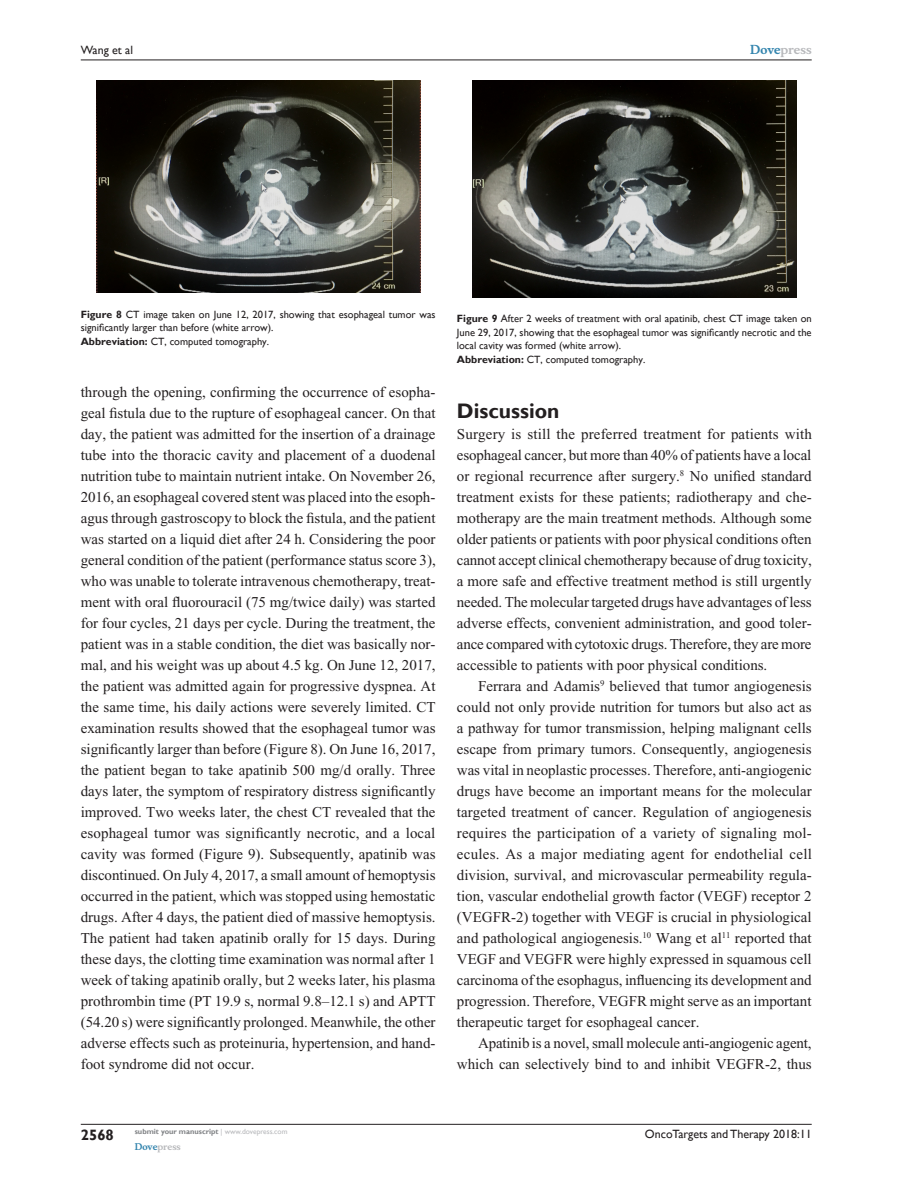
<style>
.page{position:relative;width:918px;height:1188px;background:#fff}
.page>*{position:absolute;margin:0;border:0;box-sizing:border-box;transform-origin:0 0}
.t1{font:700 21px "Gill Sans";color:#231f20}
.TxF{font:15px/21px "Times New Roman";color:#231f20;text-align:justify}
.Tx{font:15px/21px "Times New Roman";color:#231f20;text-align:justify}
.t2{font:700 15px "Gill Sans";color:#231f20}
.t3{font:12px "Gill Sans";color:#231f20}
.t4{font:700 12px "Musee";color:#b8b9bc}
.FigC{font:10.5px/13.5px "Gill Sans";color:#231f20}
.FigSNRI{font:10.5px "Gill Sans";color:#231f20}
.t5{font:700 9px "Musee";color:#b8b9bc}
.t6{font:700 7.5px "Gill Sans";color:#808285}
.s1{color:#3485ae}
.s2{font-weight:700}
.s3{font-weight:400;color:#b8b9bc}
</style>
<div class="page">
<hr style="left:81px;top:1124px;width:731px;height:1px;background:#231f20">
<hr style="left:81px;top:60px;width:731px;height:1px;background:#231f20">
<img style="left:96px;top:81px;width:324px;height:211px">
<img style="left:472px;top:81px;width:324px;height:216px">
<p class="t3" style="left:81px;top:43px;width:54px">Wang et al</p>
<p class="t4" style="left:750px;top:43px;width:63px"><span class="s1">Dove</span>press</p>
<p class="FigC" style="left:81px;top:307px;width:356px"><span class="s2">Figure 8</span> CT image taken on June 12, 2017, showing that esophageal tumor was significantly larger than before (white arrow).</p>
<p class="FigSNRI" style="left:81px;top:335px;width:190px"><span class="s2">Abbreviation:</span> CT, computed tomography.</p>
<p class="TxF" style="left:81px;top:381px;width:357px">through the opening, confirming the occurrence of esopha&shy;geal fistula due to the rupture of esophageal cancer. On that day, the patient was admitted for the insertion of a drainage tube into the thoracic cavity and placement of a duodenal nutrition tube to maintain nutrient intake. On November 26, 2016, an esophageal covered stent was placed into the esoph&shy;agus through gastroscopy to block the fistula, and the patient was started on a liquid diet after 24 h. Considering the poor general condition of the patient (performance status score 3), who was unable to tolerate intravenous chemotherapy, treat&shy;ment with oral fluorouracil (75 mg/twice daily) was started for four cycles, 21 days per cycle. During the treatment, the patient was in a stable condition, the diet was basically nor&shy;mal, and his weight was up about 4.5 kg. On June 12, 2017, the patient was admitted again for progressive dyspnea. At the same time, his daily actions were severely limited. CT examination results showed that the esophageal tumor was significantly larger than before (Figure 8). On June 16, 2017, the patient began to take apatinib 500 mg/d orally. Three days later, the symptom of respiratory distress significantly improved. Two weeks later, the chest CT revealed that the esophageal tumor was significantly necrotic, and a local cavity was formed (Figure 9). Subsequently, apatinib was discontinued. On July 4, 2017, a small amount of hemoptysis occurred in the patient, which was stopped using hemostatic drugs. After 4 days, the patient died of massive hemoptysis.<br>The patient had taken apatinib orally for 15 days. During these days, the clotting time examination was normal after 1 week of taking apatinib orally, but 2 weeks later, his plasma prothrombin time (PT 19.9 s, normal 9.8–12.1 s) and APTT (54.20 s) were significantly prolonged. Meanwhile, the other adverse effects such as proteinuria, hypertension, and hand&shy;foot syndrome did not occur.</p>
<p class="FigC" style="left:457px;top:312px;width:356px;text-align:justify"><span class="s2">Figure 9</span> After 2 weeks of treatment with oral apatinib, chest CT image taken on June 29, 2017, showing that the esophageal tumor was significantly necrotic and the local cavity was formed (white arrow).</p>
<p class="FigSNRI" style="left:457px;top:353px;width:190px"><span class="s2">Abbreviation:</span> CT, computed tomography.</p>
<h1 class="t1" style="left:457px;top:398px;width:104px">Discussion</h1>
<p class="TxF" style="left:457px;top:423px;width:357px">Surgery is still the preferred treatment for patients with esophageal cancer, but more than 40% of patients have a local or regional recurrence after surgery.<sup>8</sup> No unified standard treatment exists for these patients; radiotherapy and che&shy;motherapy are the main treatment methods. Although some older patients or patients with poor physical conditions often cannot accept clinical chemotherapy because of drug toxicity, a more safe and effective treatment method is still urgently needed. The molecular targeted drugs have advantages of less adverse effects, convenient administration, and good toler&shy;ance compared with cytotoxic drugs. Therefore, they are more accessible to patients with poor physical conditions.</p>
<p class="Tx" style="left:457px;top:675px;width:357px;text-indent:21px">Ferrara and Adamis<sup>9</sup> believed that tumor angiogenesis could not only provide nutrition for tumors but also act as a pathway for tumor transmission, helping malignant cells escape from primary tumors. Consequently, angiogenesis was vital in neoplastic processes. Therefore, anti-angiogenic drugs have become an important means for the molecular targeted treatment of cancer. Regulation of angiogenesis requires the participation of a variety of signaling mol&shy;ecules. As a major mediating agent for endothelial cell division, survival, and microvascular permeability regula&shy;tion, vascular endothelial growth factor (VEGF) receptor 2 (VEGFR-2) together with VEGF is crucial in physiological and pathological angiogenesis.<sup>10</sup> Wang et al<sup>11</sup> reported that VEGF and VEGFR were highly expressed in squamous cell carcinoma of the esophagus, influencing its development and progression. Therefore, VEGFR might serve as an important therapeutic target for esophageal cancer.</p>
<p class="Tx" style="left:457px;top:1032px;width:356px;text-align:right">Apatinib is a novel, small molecule anti-angiogenic agent, which can selectively bind to and inhibit VEGFR-2, thus</p>
<p class="t2" style="left:81px;top:1126px;width:35px">2568</p>
<p class="t6" style="left:135px;top:1127px;width:154px">submit your manuscript <span class="s3">| www.dovepress.com</span></p>
<p class="t5" style="left:135px;top:1141px;width:48px"><span class="s1">Dove</span>press</p>
<p class="t3" style="left:645px;top:1127px;width:168px">OncoTargets and Therapy 2018:11</p>
</div>
